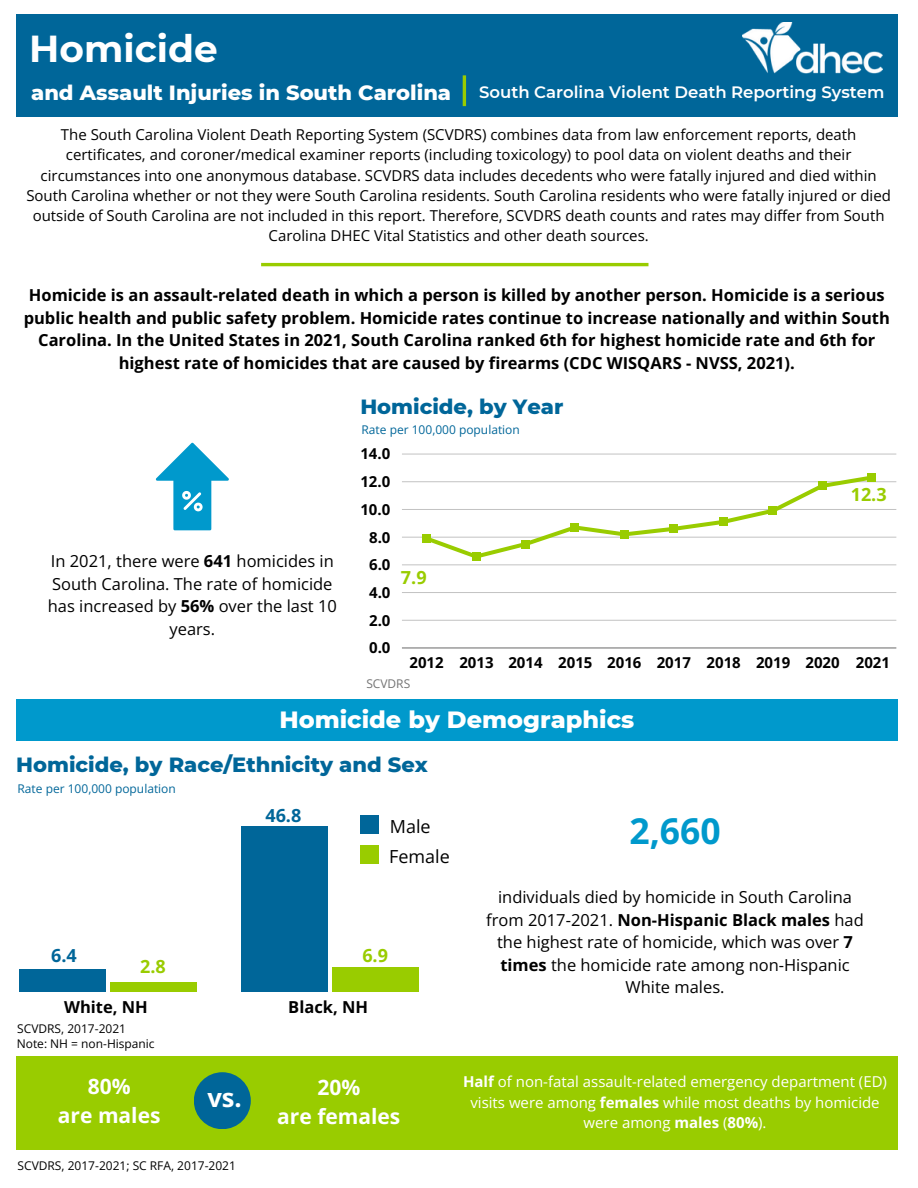
<style>
.page{position:relative;width:918px;height:1188px;background:#fff}
.page>*{position:absolute;margin:0;border:0;box-sizing:border-box;transform-origin:0 0}
.t1{font:700 37.5px "Montserrat";color:#fff}
.t2{font:700 35.55px "Open Sans";color:#09c}
.t3{font:700 25.65px "Open Sans";color:#fff}
.t4{font:800 24px "Montserrat";color:#fff}
.t5{font:800 21px "Montserrat";color:#069}
.t6{font:800 21px "Montserrat";color:#fff}
.t7{font:700 21px/29.2px "Open Sans";color:#fff;text-align:center}
.t8{font:700 18px "Open Sans";color:#9c0}
.t9{font:18px "Open Sans";color:#000}
.t10{font:700 18px "Open Sans";color:#069}
.t11{font:700 16.5px/22.5px "Open Sans";color:#000;text-align:center}
.t12{font:16.5px/22.5px "Open Sans";color:#000;text-align:center}
.t13{font:600 16.5px "Montserrat";color:#fff}
.t14{font:15px/20.2px "Open Sans";color:#000;text-align:center}
.t15{font:15px/20.2px "Open Sans";color:#fff;text-align:center}
.t16{font:700 15px "Open Sans";color:#000}
.t17{font:12px "Open Sans";color:#000}
.t18{font:12px "Open Sans";color:#069}
.t19{font:12px "Open Sans";color:#737373}
.s1{font-weight:700}
</style>
<div class="page">
<div style="left:16px;top:14px;width:881px;height:103px;background:#069"></div>
<img style="left:743px;top:23px;width:139px;height:51px">
<svg style="left:156px;top:443px;width:73px;height:87px"></svg>
<div style="left:16px;top:699px;width:881px;height:42px;background:#09c"></div>
<div style="left:19px;top:969px;width:87px;height:23px;background:#069"></div>
<div style="left:111px;top:982px;width:86px;height:10px;background:#9c0"></div>
<div style="left:242px;top:827px;width:86px;height:165px;background:#069"></div>
<div style="left:333px;top:968px;width:86px;height:24px;background:#9c0"></div>
<div style="left:16px;top:1056px;width:881px;height:94px;background:#9c0"></div>
<div style="left:360px;top:815px;width:18px;height:19px;background:#069"></div>
<div style="left:360px;top:846px;width:18px;height:18px;background:#9c0"></div>
<div style="left:194px;top:1072px;width:57px;height:57px;background:#069;border-radius:50%"></div>
<hr style="left:402px;top:620px;width:494px;height:1px;background:#000">
<hr style="left:402px;top:592px;width:494px;height:1px;background:#000">
<hr style="left:402px;top:564px;width:494px;height:1px;background:#000">
<hr style="left:402px;top:537px;width:494px;height:1px;background:#000">
<hr style="left:402px;top:509px;width:494px;height:1px;background:#000">
<hr style="left:402px;top:481px;width:494px;height:1px;background:#000">
<hr style="left:402px;top:454px;width:494px;height:1px;background:#000">
<hr style="left:402px;top:648px;width:494px;height:1px;background:#000">
<svg style="left:422px;top:476px;width:454px;height:82px"></svg>
<div style="left:422px;top:534px;width:9px;height:9px;background:#9c0"></div>
<div style="left:472px;top:552px;width:9px;height:9px;background:#9c0"></div>
<div style="left:521px;top:540px;width:9px;height:9px;background:#9c0"></div>
<div style="left:571px;top:523px;width:8px;height:9px;background:#9c0"></div>
<div style="left:620px;top:530px;width:9px;height:9px;background:#9c0"></div>
<div style="left:669px;top:524px;width:9px;height:9px;background:#9c0"></div>
<div style="left:719px;top:517px;width:9px;height:9px;background:#9c0"></div>
<div style="left:768px;top:506px;width:9px;height:9px;background:#9c0"></div>
<div style="left:818px;top:481px;width:9px;height:9px;background:#9c0"></div>
<div style="left:867px;top:473px;width:9px;height:9px;background:#9c0"></div>
<hr style="left:261px;top:263px;width:387px;height:3px;background:#9c0">
<hr style="left:463px;top:75px;width:3px;height:31px;background:#9c0">
<h4 class="t1" style="left:29px;top:26px;width:190px">Homicide</h4>
<p class="t6" style="left:31px;top:80px;width:421px">and Assault Injuries in South Carolina</p>
<h5 class="t14" style="left:26px;top:124px;width:866px">The South Carolina Violent Death Reporting System (SCVDRS) combines data from law enforcement reports, death certificates, and coroner/medical examiner reports (including toxicology) to pool data on violent deaths and their circumstances into one anonymous database. SCVDRS data includes decedents who were fatally injured and died within South Carolina whether or not they were South Carolina residents. South Carolina residents who were fatally injured or died outside of South Carolina are not included in this report. Therefore, SCVDRS death counts and rates may differ from South Carolina DHEC Vital Statistics and other death sources.</h5>
<p class="t13" style="left:479px;top:82px;width:407px">South Carolina Violent Death Reporting System</p>
<p class="t11" style="left:24px;top:284px;width:868px">Homicide is an assault-related death in which a person is killed by another person. Homicide is a serious public health and public safety problem. Homicide rates continue to increase nationally and within South Carolina. In the United States in 2021, South Carolina ranked 6th for highest homicide rate and 6th for highest rate of homicides that are caused by firearms (CDC WISQARS - NVSS, 2021).</p>
<h2 class="t5" style="left:360px;top:394px;width:205px">Homicide, by Year</h2>
<h4 class="t18" style="left:362px;top:421px;width:160px">Rate per 100,000 population</h4>
<h5 class="t12" style="left:48px;top:549px;width:291px">In 2021, there were <span class="s1">641</span> homicides in<br>South Carolina. The rate of homicide has increased by <span class="s1">56%</span> over the last 10 years.</h5>
<p class="t16" style="left:360px;top:443px;width:31px">14.0</p>
<p class="t16" style="left:360px;top:471px;width:31px">12.0</p>
<p class="t16" style="left:360px;top:499px;width:31px">10.0</p>
<p class="t16" style="left:369px;top:526px;width:23px">8.0</p>
<p class="t16" style="left:369px;top:554px;width:23px">6.0</p>
<p class="t16" style="left:369px;top:582px;width:23px">4.0</p>
<p class="t16" style="left:369px;top:610px;width:23px">2.0</p>
<p class="t16" style="left:369px;top:637px;width:23px">0.0</p>
<h4 class="t8" style="left:401px;top:565px;width:27px">7.9</h4>
<p class="t8" style="left:851px;top:481px;width:37px">12.3</p>
<p class="t16" style="left:410px;top:652px;width:482px">2012 2013 2014 2015 2016 2017 2018 2019 2020 2021</p>
<p class="t19" style="left:366px;top:675px;width:45px">SCVDRS</p>
<h4 class="t4" style="left:279px;top:704px;width:356px">Homicide by Demographics</h4>
<h3 class="t5" style="left:16px;top:752px;width:413px">Homicide, by Race/Ethnicity and Sex</h3>
<h4 class="t18" style="left:18px;top:780px;width:160px">Rate per 100,000 population</h4>
<p class="t10" style="left:265px;top:803px;width:37px">46.8</p>
<h1 class="t9" style="left:390px;top:813px;width:42px">Male</h1>
<h5 class="t9" style="left:389px;top:844px;width:62px">Female</h5>
<h5 class="t10" style="left:51px;top:943px;width:27px">6.4</h5>
<h5 class="t8" style="left:362px;top:942px;width:27px">6.9</h5>
<h5 class="t8" style="left:140px;top:953px;width:27px">2.8</h5>
<h5 class="t11" style="left:64px;top:995px;width:85px">White, NH</h5>
<h6 class="t11" style="left:288px;top:995px;width:81px">Black, NH</h6>
<h6 class="t17" style="left:17px;top:1020px;width:110px">SCVDRS, 2017-2021</h6>
<h6 class="t17" style="left:17px;top:1035px;width:139px">Note: NH = non-Hispanic</h6>
<p class="t2" style="left:629px;top:806px;width:93px">2,660</p>
<h5 class="t12" style="left:486px;top:886px;width:379px">individuals died by homicide in South Carolina from 2017-2021. <span class="s1">Non-Hispanic Black males</span> had the highest rate of homicide, which was over <span class="s1">7 times</span> the homicide rate among non-Hispanic White males.</h5>
<p class="t7" style="left:58px;top:1071px;width:104px">80%<br>are males</p>
<h5 class="t3" style="left:207px;top:1080px;width:36px">vs.</h5>
<h5 class="t17" style="left:18px;top:1157px;width:220px">SCVDRS, 2017-2021; SC RFA, 2017-2021</h5>
<p class="t7" style="left:277px;top:1072px;width:125px">20%<br>are females</p>
<h6 class="t15" style="left:463px;top:1071px;width:425px"><span class="s1">Half</span> of non-fatal assault-related emergency department (ED) visits were among <span class="s1">females</span> while most deaths by homicide were among <span class="s1">males</span> (<span class="s1">80%</span>).</h6>
</div>
